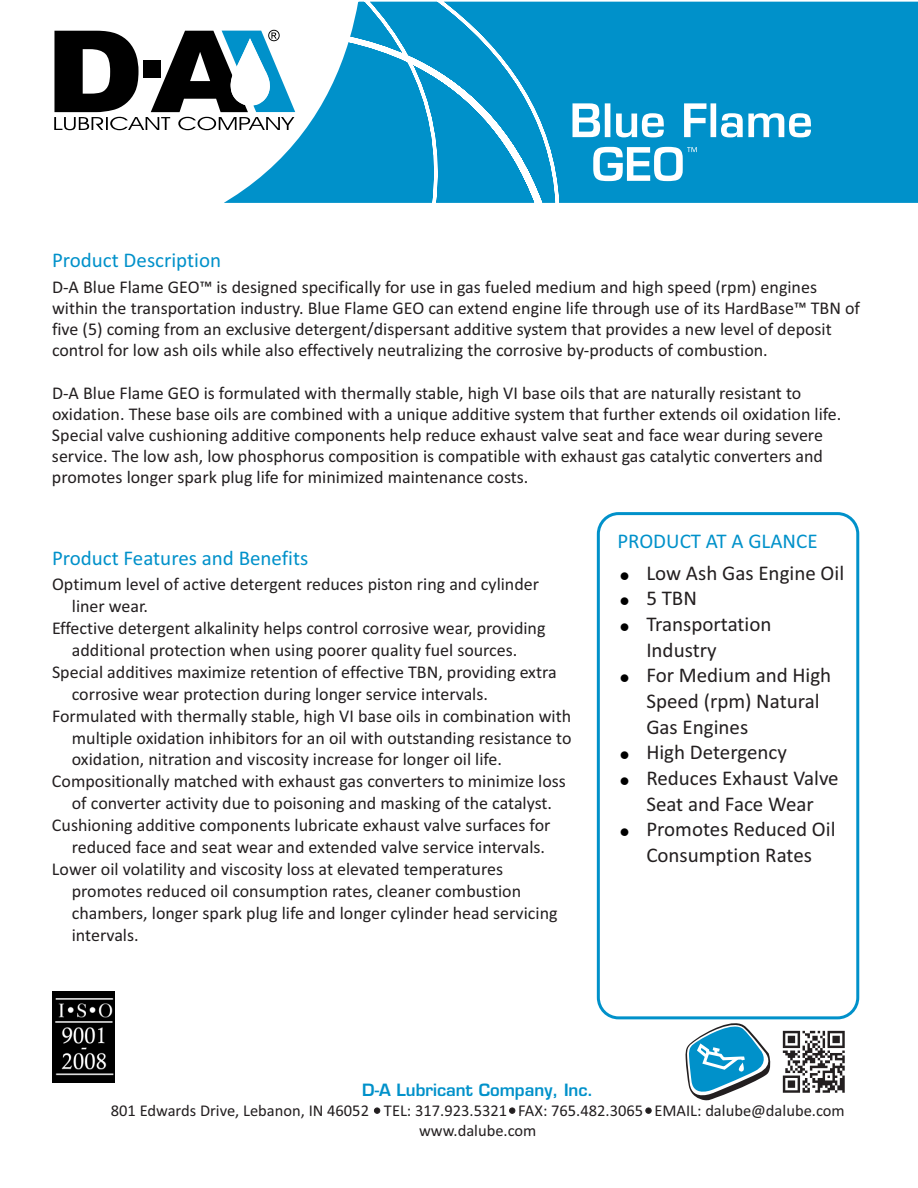
<style>
.page{position:relative;width:918px;height:1188px;background:#fff}
.page>*{position:absolute;margin:0;border:0;box-sizing:border-box;transform-origin:0 0}
.t1{font:21px/25.7px "Calibri";color:#231f20}
.t2{font:21px "Calibri";color:#0091ca}
.t3{font:18px/20.9px "Calibri";color:#231f20}
.t4{font:16.5px/20.1px "Calibri";color:#231f20;text-align:center}
.t5{font:16.5px "Square 721 Dm Normal";color:#0091ca}
</style>
<div class="page">
<div style="left:597px;top:512px;width:262px;height:507px;background:#fff;border:3px solid #0091ca;border-radius:20px"></div>
<img style="left:52px;top:992px;width:62px;height:90px">
<svg style="left:54px;top:30px;width:151px;height:100px"></svg>
<svg style="left:205px;top:1px;width:713px;height:202px;fill:#0091ca"></svg>
<svg style="left:593px;top:147px;width:104px;height:34px"></svg>
<svg style="left:573px;top:103px;width:238px;height:34px"></svg>
<svg style="left:685px;top:1015px;width:90px;height:86px"></svg>
<svg style="left:374px;top:1108px;width:6px;height:5px"></svg>
<svg style="left:509px;top:1108px;width:6px;height:5px"></svg>
<svg style="left:646px;top:1108px;width:5px;height:5px"></svg>
<img style="left:774px;top:1022px;width:71px;height:79px">
<p class="t2" style="left:52px;top:252px;width:171px">Product Description</p>
<p class="t3" style="left:52px;top:278px;width:810px">D-A Blue Flame GEO™ is designed specifically for use in gas fueled medium and high speed (rpm) engines within the transportation industry. Blue Flame GEO can extend engine life through use of its HardBase™ TBN of five (5) coming from an exclusive detergent/dispersant additive system that provides a new level of deposit control for low ash oils while also effectively neutralizing the corrosive by-products of combustion.</p>
<p class="t3" style="left:52px;top:385px;width:791px">D-A Blue Flame GEO is formulated with thermally stable, high VI base oils that are naturally resistant to oxidation. These base oils are combined with a unique additive system that further extends oil oxidation life.<br>Special valve cushioning additive components help reduce exhaust valve seat and face wear during severe service. The low ash, low phosphorus composition is compatible with exhaust gas catalytic converters and promotes longer spark plug life for minimized maintenance costs.</p>
<p class="t2" style="left:52px;top:549px;width:258px">Product Features and Benefits</p>
<p class="t3" style="left:52px;top:575px;width:489px">Optimum level of active detergent reduces piston ring and cylinder</p>
<p class="t3" style="left:72px;top:597px;width:78px">liner wear.</p>
<p class="t3" style="left:52px;top:619px;width:495px">Effective detergent alkalinity helps control corrosive wear, providing</p>
<p class="t3" style="left:72px;top:641px;width:447px">additional protection when using poorer quality fuel sources.</p>
<p class="t3" style="left:52px;top:663px;width:506px">Special additives maximize retention of effective TBN, providing extra</p>
<p class="t3" style="left:72px;top:685px;width:418px">corrosive wear protection during longer service intervals.</p>
<p class="t3" style="left:52px;top:707px;width:521px">Formulated with thermally stable, high VI base oils in combination with</p>
<p class="t3" style="left:72px;top:729px;width:501px">multiple oxidation inhibitors for an oil with outstanding resistance to</p>
<p class="t3" style="left:72px;top:751px;width:432px">oxidation, nitration and viscosity increase for longer oil life.</p>
<p class="t3" style="left:52px;top:773px;width:515px">Compositionally matched with exhaust gas converters to minimize loss</p>
<p class="t3" style="left:72px;top:794px;width:482px">of converter activity due to poisoning and masking of the catalyst.</p>
<p class="t3" style="left:52px;top:816px;width:500px">Cushioning additive components lubricate exhaust valve surfaces for</p>
<p class="t3" style="left:72px;top:838px;width:475px">reduced face and seat wear and extended valve service intervals.</p>
<p class="t3" style="left:52px;top:860px;width:453px">Lower oil volatility and viscosity loss at elevated temperatures</p>
<p class="t3" style="left:72px;top:882px;width:451px">promotes reduced oil consumption rates, cleaner combustion</p>
<p class="t3" style="left:72px;top:904px;width:487px">chambers, longer spark plug life and longer cylinder head servicing</p>
<p class="t3" style="left:72px;top:926px;width:68px">intervals.</p>
<p class="t2" style="left:617px;top:532px;width:202px">PRODUCT AT A GLANCE</p>
<p class="t1" style="left:646px;top:562px;width:199px">Low Ash Gas Engine Oil<br>5 TBN<br>Transportation<br>Industry<br>For Medium and High<br>Speed (rpm) Natural<br>Gas Engines<br>High Detergency<br>Reduces Exhaust Valve<br>Seat and Face Wear<br>Promotes Reduced Oil<br>Consumption Rates</p>
<p class="t5" style="left:362px;top:1084px;width:233px">D-A Lubricant Company, Inc.</p>
<p class="t4" style="left:111px;top:1102px;width:735px">801 Edwards Drive, Lebanon, IN 46052 TEL: 317.923.5321 FAX: 765.482.3065 EMAIL: dalube@dalube.com www.dalube.com</p>
</div>
